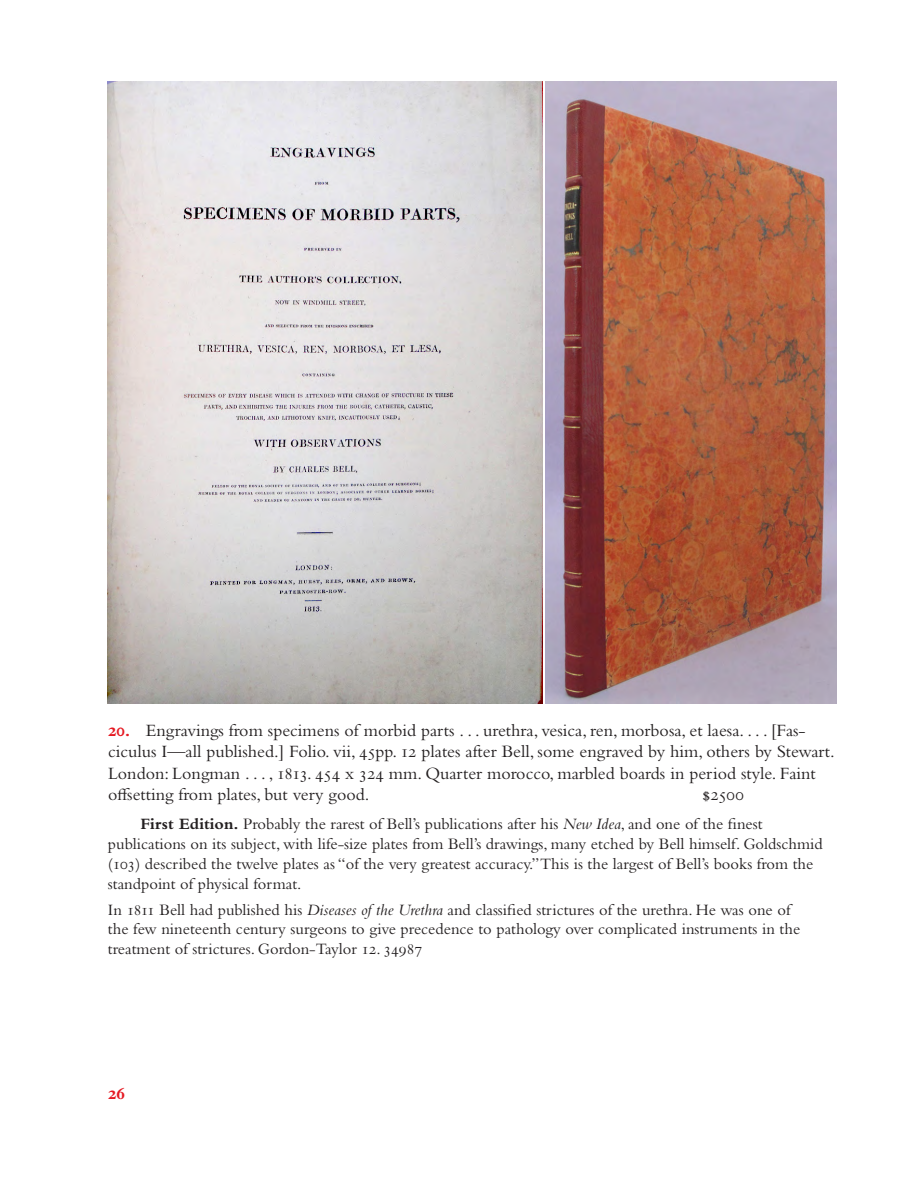
<style>
.page{position:relative;width:918px;height:1188px;background:#fff}
.page>*{position:absolute;margin:0;border:0;box-sizing:border-box;transform-origin:0 0}
.physical_description{font:18px/21.6px "Bembo Std";color:#231f20}
.t1{font:700 18px "Bembo Std";color:#e51a23}
.comment_paragraph{font:16.5px/19.8px "Bembo Std";color:#231f20}
.following_paragraph{font:16.5px/19.8px "Bembo Std";color:#231f20}
.s1{font-weight:700;color:#e51a23}
.s2{font-weight:700}
.s3{font-style:italic}
</style>
<div class="page">
<img style="left:108px;top:81px;width:435px;height:622px">
<img style="left:545px;top:81px;width:292px;height:622px">
<p class="physical_description" style="left:108px;top:719px;width:728px"><span class="s1">20.</span> Engravings from specimens of morbid parts . . . urethra, vesica, ren, morbosa, et laesa. . . . [Fas&shy;ciculus I—all published.] Folio. vii, 45pp. 12 plates after Bell, some engraved by him, others by Stewart.<br>London: Longman . . . , 1813. 454 x 324 mm. Quarter morocco, marbled boards in period style. Faint offsetting from plates, but very good.</p>
<p class="physical_description" style="left:702px;top:784px;width:44px">$2500</p>
<p class="comment_paragraph" style="left:108px;top:814px;width:716px;text-indent:32px"><span class="s2">First Edition.</span> Probably the rarest of Bell’s publications after his <span class="s3">New Idea</span>, and one of the finest publications on its subject, with life-size plates from Bell’s drawings, many etched by Bell himself. Goldschmid (103) described the twelve plates as “of the very greatest accuracy.” This is the largest of Bell’s books from the standpoint of physical format.</p>
<p class="following_paragraph" style="left:108px;top:899px;width:694px">In 1811 Bell had published his <span class="s3">Diseases of the Urethra</span> and classified strictures of the urethra. He was one of the few nineteenth century surgeons to give precedence to pathology over complicated instruments in the treatment of strictures. Gordon-Taylor 12. 34987</p>
<p class="t1" style="left:108px;top:1084px;width:19px">26</p>
</div>
